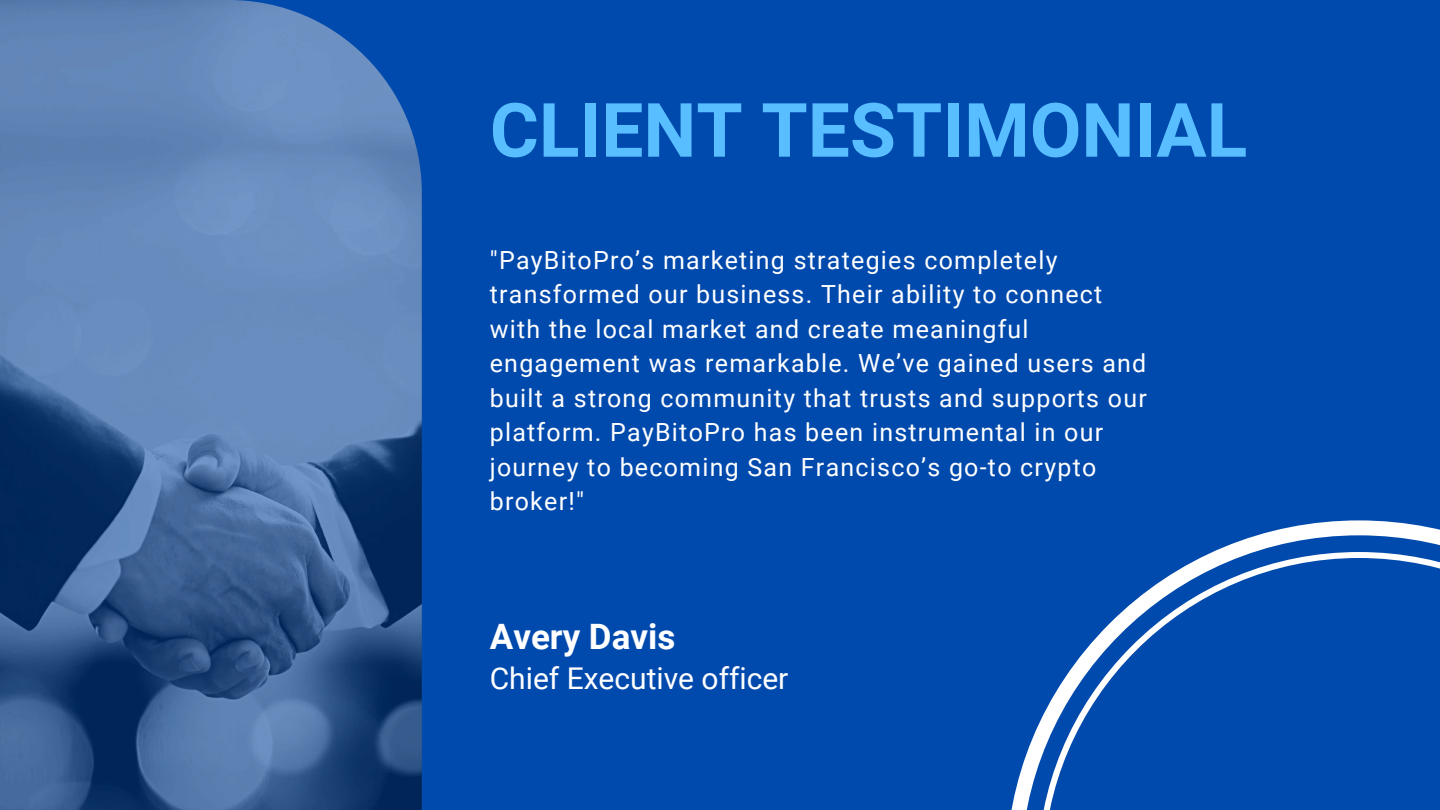
<style>
.page{position:relative;width:1440px;height:810px;background:#004aad}
.page>*{position:absolute;margin:0;border:0;box-sizing:border-box;transform-origin:0 0}
.t1{font:700 75px "Roboto";color:#58beff}
.t2{font:700 35px "Roboto";color:#fff}
.t3{font:30px "Roboto";color:#fff}
.t4{font:25px/34.5px "Roboto";letter-spacing:.05em;color:#fff}
</style>
<div class="page">
<img style="left:0;top:0;width:422px;height:810px">
<svg style="left:1011px;top:520px;width:429px;height:290px"></svg>
<svg style="left:1037px;top:552px;width:403px;height:258px"></svg>
<h1 class="t1" style="left:490px;top:87px;width:759px">CLIENT TESTIMONIAL</h1>
<p class="t4" style="left:490px;top:243px;width:659px">"PayBitoPro’s marketing strategies completely transformed our business. Their ability to connect with the local market and create meaningful engagement was remarkable. We’ve gained users and built a strong community that trusts and supports our platform. PayBitoPro has been instrumental in our journey to becoming San Francisco’s go-to crypto broker!"</p>
<p class="t2" style="left:490px;top:616px;width:187px">Avery Davis</p>
<h2 class="t3" style="left:490px;top:661px;width:300px">Chief Executive officer</h2>
</div>
